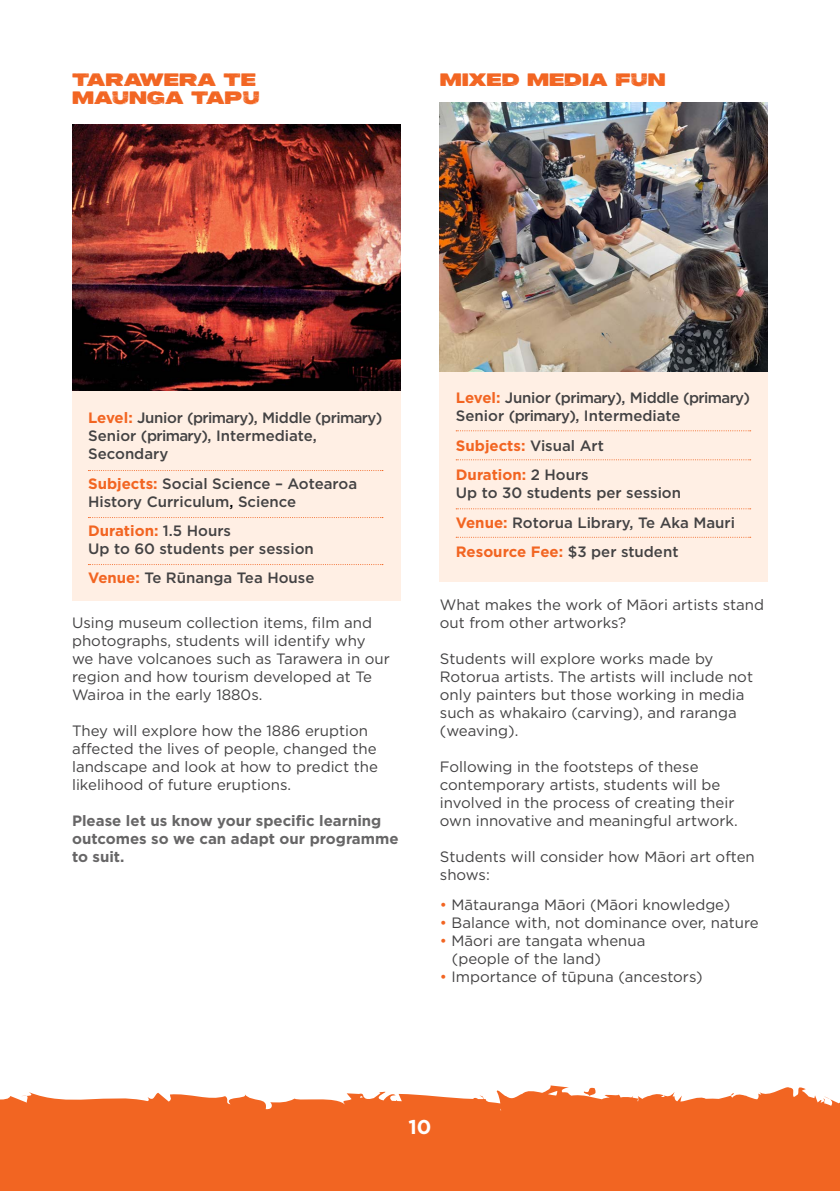
<style>
.page{position:relative;width:840px;height:1191px;background:#fff}
.page>*{position:absolute;margin:0;border:0;box-sizing:border-box;transform-origin:0 0}
.t1{font:700 20px "Gotham";color:#fff}
.t2{font:18px/18px "Peckham Press";color:#f26522}
.t3{font:15px/18px "Gotham";color:#434243}
.t4{font:500 15px/18px "Gotham";color:#434243}
.t5{font:500 15px/18px "Gotham";letter-spacing:-.02em;color:#434243}
.t6{font:700 15px/18px "Gotham";color:#676667}
.t7{font:700 15px/29.4px "Gotham";color:#f26522}
.s1{font-weight:700;color:#f26522}
.s2{color:#000}
.s3{font-weight:500;color:#434243}
.s4{color:#f26522}
</style>
<div class="page">
<div style="left:0;top:1115px;width:839px;height:76px;background:#f26522"></div>
<svg style="left:0;top:1085px;width:839px;height:30px;fill:#f26522"></svg>
<svg style="left:822px;top:1096px;width:7px;height:5px"></svg>
<svg style="left:479px;top:1095px;width:4px;height:3px"></svg>
<svg style="left:581px;top:1085px;width:16px;height:11px"></svg>
<div style="left:72px;top:391px;width:328px;height:210px;background:#ffefe4"></div>
<svg style="left:88px;top:470px;width:295px;height:1px"></svg>
<svg style="left:88px;top:517px;width:295px;height:1px"></svg>
<svg style="left:88px;top:564px;width:295px;height:1px"></svg>
<img style="left:72px;top:125px;width:328px;height:265px">
<div style="left:439px;top:371px;width:328px;height:210px;background:#ffefe4"></div>
<svg style="left:456px;top:430px;width:294px;height:1px"></svg>
<svg style="left:456px;top:459px;width:294px;height:1px"></svg>
<svg style="left:456px;top:508px;width:294px;height:1px"></svg>
<svg style="left:456px;top:537px;width:294px;height:1px"></svg>
<img style="left:439px;top:102px;width:328px;height:269px">
<p class="t2" style="left:72px;top:72px;width:189px">TARAWERA TE<br>MAUNGA TAPU</p>
<p class="t2" style="left:439px;top:72px;width:227px">MIXED MEDIA FUN</p>
<p class="t5" style="left:88px;top:408px;width:296px"><span class="s1">Level:</span> Junior (primary), Middle (primary)<br>Senior (primary), Intermediate,<br>Secondary</p>
<p class="t4" style="left:88px;top:474px;width:270px"><span class="s1">Subjects:</span> Social Science – Aotearoa<br>History Curriculum<span class="s2">,</span> Science</p>
<p class="t4" style="left:88px;top:521px;width:227px"><span class="s1">Duration:</span> 1.5 Hours<br>Up to 60 students per session</p>
<p class="t4" style="left:88px;top:569px;width:228px"><span class="s1">Venue:</span> Te Rūnanga Tea House</p>
<p class="t3" style="left:72px;top:613px;width:319px">Using museum collection items, film and photographs, students will identify why we have volcanoes such as Tarawera in our region and how tourism developed at Te Wairoa in the early 1880s.</p>
<p class="t3" style="left:72px;top:721px;width:307px">They will explore how the 1886 eruption affected the lives of people, changed the landscape and look at how to predict the likelihood of future eruptions.</p>
<p class="t6" style="left:72px;top:811px;width:328px">Please let us know your specific learning outcomes so we can adapt our programme to suit.</p>
<p class="t5" style="left:455px;top:389px;width:296px"><span class="s1">Level:</span> Junior (primary), Middle (primary)<br>Senior (primary), Intermediate</p>
<p class="t7" style="left:455px;top:431px;width:149px">Subjects: <span class="s3">Visual Art<br></span>Duration: <span class="s3">2 Hours</span></p>
<p class="t4" style="left:455px;top:478px;width:280px;line-height:29.4px">Up to 30 students per session<br><span class="s1">Venue:</span> Rotorua Library, Te Aka Mauri<br><span class="s1">Resource Fee:</span> $3 per student</p>
<p class="t3" style="left:439px;top:595px;width:325px">What makes the work of Māori artists stand out from other artworks?</p>
<p class="t3" style="left:439px;top:649px;width:314px">Students will explore works made by Rotorua artists. The artists will include not only painters but those working in media such as whakairo (carving), and raranga (weaving).</p>
<p class="t3" style="left:439px;top:757px;width:299px">Following in the footsteps of these contemporary artists, students will be involved in the process of creating their own innovative and meaningful artwork.</p>
<p class="t3" style="left:439px;top:847px;width:316px">Students will consider how Māori art often shows:</p>
<p class="t3" style="left:439px;top:895px;width:292px"><span class="s4">•</span> Mātauranga Māori (Māori knowledge)</p>
<p class="t3" style="left:439px;top:913px;width:320px"><span class="s4">•</span> Balance with, not dominance over, nature</p>
<p class="t3" style="left:451px;top:931px;width:195px;text-indent:-12px"><span class="s4">•</span> Māori are tangata whenua (people of the land)</p>
<p class="t3" style="left:439px;top:967px;width:264px"><span class="s4">•</span> Importance of tūpuna (ancestors)</p>
<h1 class="t1" style="left:408px;top:1114px;width:25px">10</h1>
</div>
